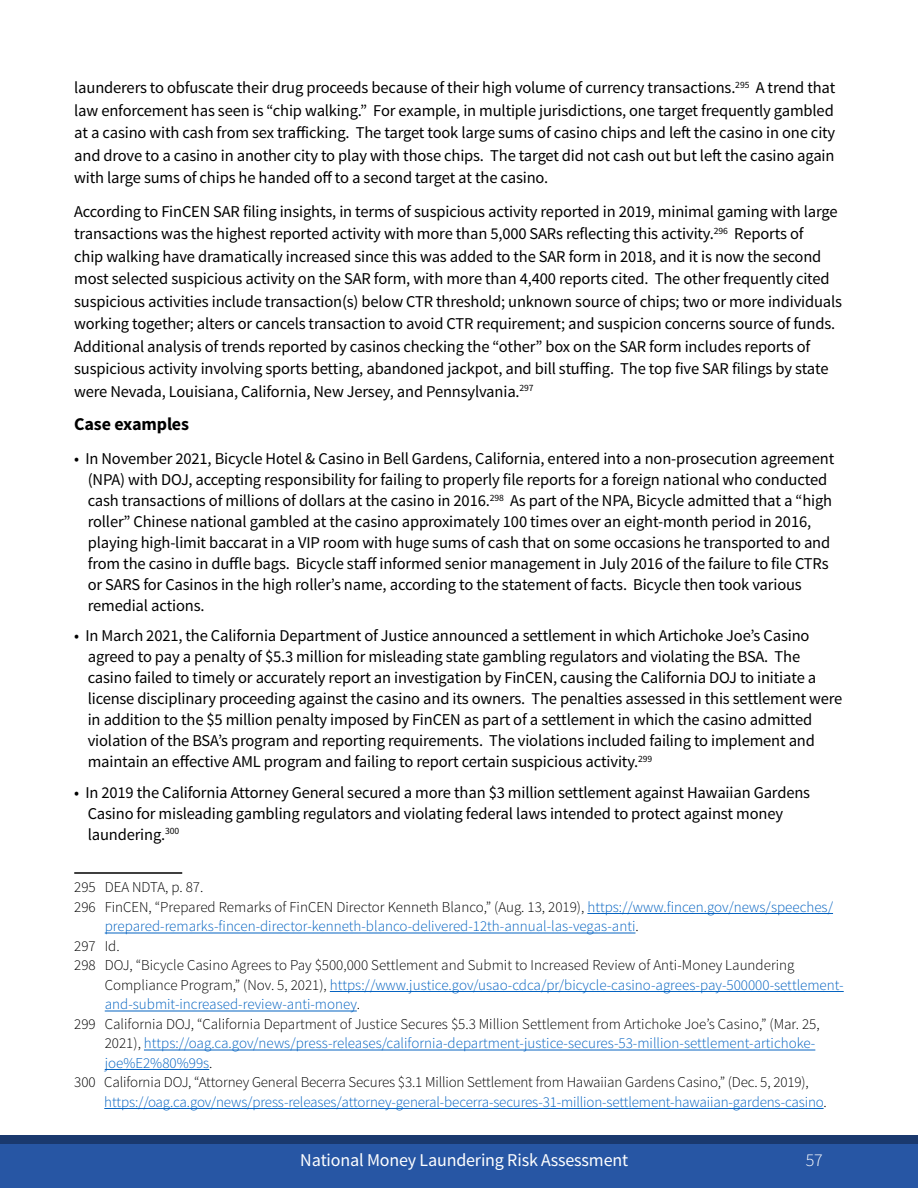
<style>
.page{position:relative;width:918px;height:1188px;background:#fff}
.page>*{position:absolute;margin:0;border:0;box-sizing:border-box;transform-origin:0 0}
.t1{font:18px "Source Sans Pro";letter-spacing:-.01em;color:#fff}
.t2{font:700 18px "Source Sans Pro";letter-spacing:-.01em;color:#000}
.t3{font:300 18px "Source Sans Pro";color:#fff}
.t4{font:16.5px/21px "Source Sans Pro";letter-spacing:-.01em;color:#000}
.t5{font:300 15px/19.5px "Source Sans Pro";color:#0563c1}
.t6{font:300 15px/19.5px "Source Sans Pro";color:#000}
.s1{color:#0563c1}
.s2{color:#000}
</style>
<div class="page">
<div style="left:0;top:1136px;width:918px;height:52px;background:#2756a4"></div>
<div style="left:0;top:1135px;width:918px;height:9px;background:#1a396e"></div>
<hr style="left:104px;top:1108px;width:720px;height:1px;background:#0563c1">
<hr style="left:105px;top:1069px;width:104px;height:1px;background:#0563c1">
<hr style="left:144px;top:1050px;width:671px;height:1px;background:#0563c1">
<hr style="left:105px;top:1011px;width:252px;height:1px;background:#0563c1">
<hr style="left:330px;top:991px;width:514px;height:1px;background:#0563c1">
<hr style="left:105px;top:933px;width:530px;height:1px;background:#0563c1">
<hr style="left:587px;top:913px;width:246px;height:1px;background:#0563c1">
<hr style="left:74px;top:872px;width:108px;height:2px;background:#000">
<p class="t4" style="left:74px;top:77px;width:763px;line-height:22.5px;text-align:justify">launderers to obfuscate their drug proceeds because of their high volume of currency transactions.<sup>295</sup> A trend that law enforcement has seen is “chip walking.” For example, in multiple jurisdictions, one target frequently gambled at a casino with cash from sex traficking. The target took large sums of casino chips and lef the casino in one city and drove to a casino in another city to play with those chips. The target did not cash out but lef the casino again with large sums of chips he handed of to a second target at the casino.</p>
<p class="t4" style="left:74px;top:200px;width:769px;line-height:22.5px">According to FinCEN SAR filing insights, in terms of suspicious activity reported in 2019, minimal gaming with large transactions was the highest reported activity with more than 5,000 SARs reflecting this activity.<sup>296</sup> Reports of<br>chip walking have dramatically increased since this was added to the SAR form in 2018, and it is now the second most selected suspicious activity on the SAR form, with more than 4,400 reports cited. The other frequently cited suspicious activities include transaction(s) below CTR threshold; unknown source of chips; two or more individuals working together; alters or cancels transaction to avoid CTR requirement; and suspicion concerns source of funds.<br>Additional analysis of trends reported by casinos checking the “other” box on the SAR form includes reports of suspicious activity involving sports betting, abandoned jackpot, and bill stufing. The top five SAR filings by state were Nevada, Louisiana, California, New Jersey, and Pennsylvania.<sup>297</sup></p>
<h4 class="t2" style="left:74px;top:412px;width:116px">Case examples</h4>
<p class="t4" style="left:88px;top:449px;width:748px;text-indent:-13px">• In November 2021, Bicycle Hotel &amp; Casino in Bell Gardens, California, entered into a non-prosecution agreement (NPA) with DOJ, accepting responsibility for failing to properly file reports for a foreign national who conducted cash transactions of millions of dollars at the casino in 2016.<sup>298</sup> As part of the NPA, Bicycle admitted that a “high roller” Chinese national gambled at the casino approximately 100 times over an eight-month period in 2016, playing high-limit baccarat in a VIP room with huge sums of cash that on some occasions he transported to and from the casino in dufle bags. Bicycle staf informed senior management in July 2016 of the failure to file CTRs or SARS for Casinos in the high roller’s name, according to the statement of facts. Bicycle then took various remedial actions.</p>
<p class="t4" style="left:88px;top:626px;width:756px;text-indent:-13px">• In March 2021, the California Department of Justice announced a settlement in which Artichoke Joe’s Casino agreed to pay a penalty of $5.3 million for misleading state gambling regulators and violating the BSA. The casino failed to timely or accurately report an investigation by FinCEN, causing the California DOJ to initiate a license disciplinary proceeding against the casino and its owners. The penalties assessed in this settlement were in addition to the $5 million penalty imposed by FinCEN as part of a settlement in which the casino admitted violation of the BSA’s program and reporting requirements. The violations included failing to implement and maintain an efective AML program and failing to report certain suspicious activity.<sup>299</sup></p>
<p class="t4" style="left:88px;top:782px;width:724px;text-indent:-13px">• In 2019 the California Attorney General secured a more than $3 million settlement against Hawaiian Gardens<br>Casino for misleading gambling regulators and violating federal laws intended to protect against money laundering.<sup>300</sup></p>
<p class="t6" style="left:74px;top:878px;width:760px">295 DEA NDTA, p. 87.<br>296 FinCEN, “Prepared Remarks of FinCEN Director Kenneth Blanco,” (Aug. 13, 2019), <span class="s1">https://www.fincen.gov/news/speeches/</span></p>
<p class="t6" style="left:74px;top:917px;width:722px;text-indent:31px"><span class="s1">prepared-remarks-fincen-director-kenneth-blanco-delivered-12th-annual-las-vegas-anti</span>.<br>297 Id.<br>298 DOJ, “Bicycle Casino Agrees to Pay $500,000 Settlement and Submit to Increased Review of Anti-Money Laundering</p>
<p class="t5" style="left:105px;top:975px;width:740px"><span class="s2">Compliance Program,” (Nov. 5, 2021),</span> https://www.justice.gov/usao-cdca/pr/bicycle-casino-agrees-pay-500000-settlement&shy;and-submit-increased-review-anti-money<span class="s2">.</span></p>
<p class="t5" style="left:105px;top:1014px;width:716px;text-indent:-31px"><span class="s2">299 California DOJ, “California Department of Justice Secures $5.3 Million Settlement from Artichoke Joe’s Casino,” (Mar. 25,<br>2021),</span> https://oag.ca.gov/news/press-releases/california-department-justice-secures-53-million-settlement-artichoke&shy;joe%E2%80%99s<span class="s2">.</span></p>
<p class="t5" style="left:104px;top:1073px;width:724px;text-indent:-30px"><span class="s2">300 California DOJ, “Attorney General Becerra Secures $3.1 Million Settlement from Hawaiian Gardens Casino,” (Dec. 5, 2019), </span>https://oag.ca.gov/news/press-releases/attorney-general-becerra-secures-31-million-settlement-hawaiian-gardens-casino<span class="s2">.</span></p>
<p class="t1" style="left:300px;top:1149px;width:329px">National Money Laundering Risk Assessment</p>
<p class="t3" style="left:806px;top:1149px;width:19px">57</p>
</div>
